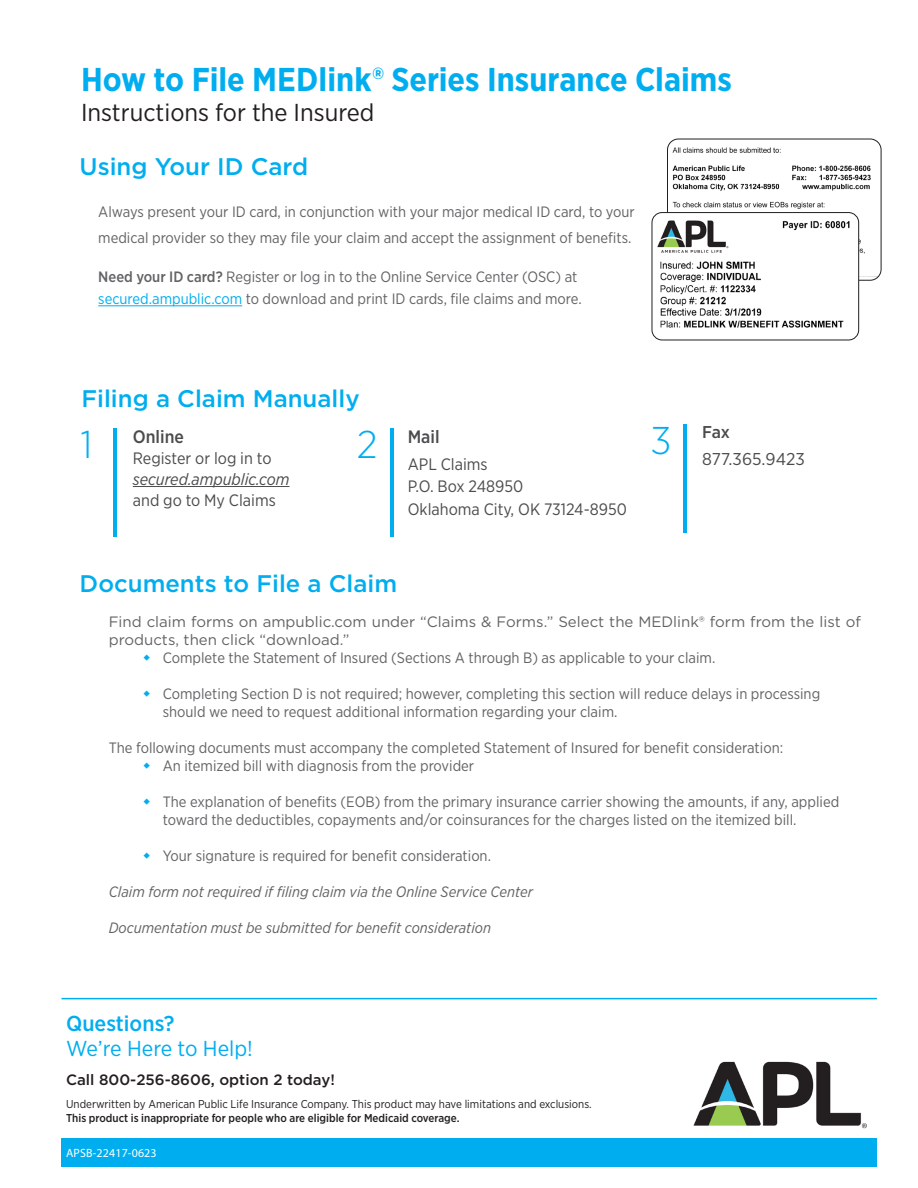
<style>
.page{position:relative;width:918px;height:1188px;background:#fff}
.page>*{position:absolute;margin:0;border:0;box-sizing:border-box;transform-origin:0 0}
.t1{font:300 38.7px "Gotham Narrow";color:#00aeef;scale:1.05 1}
.t2{font:700 33px "Gotham Narrow";color:#00aeef}
.t3{font:24.45px "Gotham Narrow";color:#231f20;scale:1.04 1}
.t4{font:500 24px "Gotham";color:#00aeef}
.t5{font:21.6px "Gotham Narrow";color:#00aeef;scale:1.04 1}
.t6{font:500 21.6px "Gotham Narrow";color:#00aeef;scale:1.04 1}
.t7{font:500 18px "Gotham Narrow";color:#4b4c4d}
.t8{font:17.1px "Gotham Narrow";color:#4b4c4d;scale:1.05 1}
.t9{font:500 17.1px "Gotham Narrow";color:#4b4c4d;scale:1.05 1}
.t10{font:16.5px/22.5px "Gotham Narrow";color:#4b4c4d}
.t11{font:italic 16.5px "Gotham Narrow";color:#4b4c4d}
.t12{font:15px/18px "Gotham Narrow";color:#636366}
.t13{font:15px/18px "Gotham";color:#636366}
.t14{font:italic 15px "Gotham Narrow";color:#636366}
.t15{font:500 15px "Gotham";color:#231f20}
.t16{font:12px "Myriad Pro";letter-spacing:.01em;color:#fff}
.t17{font:11.4px "Gotham Narrow";color:#231f20}
.t18{font:500 11.4px "Gotham Narrow";color:#231f20}
.s1{font-weight:500}
.s2{color:#00aeef}
</style>
<div class="page">
<hr style="left:62px;top:998px;width:815px;height:1px;background:#00aeef">
<img style="left:668px;top:139px;width:213px;height:139px">
<div style="left:667px;top:139px;width:214px;height:141px;border:1px solid #231f20;border-radius:11px"></div>
<img style="left:652px;top:213px;width:207px;height:127px">
<div style="left:652px;top:212px;width:207px;height:128px;border:1px solid #231f20;border-radius:10px"></div>
<img style="left:693px;top:1061px;width:174px;height:68px">
<div style="left:62px;top:1139px;width:815px;height:28px;background:#00aeef"></div>
<hr style="left:98px;top:305px;width:144px;height:1px;background:#00aeef">
<hr style="left:133px;top:486px;width:156px;height:1px;background:#4b4c4d">
<hr style="left:113px;top:428px;width:4px;height:109px;background:#00aeef">
<hr style="left:390px;top:428px;width:4px;height:109px;background:#00aeef">
<hr style="left:684px;top:424px;width:3px;height:109px;background:#00aeef">
<h2 class="t2" style="left:81px;top:58px;width:653px">How to File MEDlink® Series Insurance Claims</h2>
<h3 class="t3" style="left:81px;top:98px;width:284px">Instructions for the Insured</h3>
<h3 class="t4" style="left:80px;top:150px;width:230px">Using Your ID Card</h3>
<p class="t12" style="left:98px;top:199px;width:538px;line-height:25.5px">Always present your ID card, in conjunction with your major medical ID card, to your medical provider so they may file your claim and accept the assignment of benefits.</p>
<p class="t12" style="left:98px;top:265px;width:485px;line-height:22.5px"><span class="s1">Need your ID card?</span> Register or log in to the Online Service Center (OSC) at <span class="s2">secured.ampublic.com</span> to download and print ID cards, file claims and more.</p>
<h3 class="t4" style="left:82px;top:383px;width:280px">Filing a Claim Manually</h3>
<h1 class="t1" style="left:80px;top:421px;width:13px">1</h1>
<p class="t7" style="left:408px;top:425px;width:33px">Mail</p>
<p class="t10" style="left:408px;top:452px;width:221px">APL Claims<br>P.O. Box 248950<br>Oklahoma City, OK 73124-8950</p>
<p class="t7" style="left:133px;top:425px;width:53px">Online</p>
<p class="t10" style="left:133px;top:446px;width:140px">Register or log in to</p>
<p class="t11" style="left:133px;top:469px;width:158px">secured.ampublic.com</p>
<p class="t10" style="left:133px;top:488px;width:144px">and go to My Claims</p>
<h1 class="t1" style="left:357px;top:421px;width:21px">2</h1>
<h3 class="t4" style="left:80px;top:568px;width:319px">Documents to File a Claim</h3>
<h1 class="t1" style="left:650px;top:417px;width:22px">3</h1>
<p class="t9" style="left:702px;top:422px;width:28px">Fax</p>
<p class="t8" style="left:702px;top:449px;width:99px">877.365.9423</p>
<p class="t13" style="left:109px;top:612px;width:754px">Find claim forms on ampublic.com under “Claims &amp; Forms.” Select the MEDlink® form from the list of products, then click “download.”</p>
<p class="t12" style="left:163px;top:648px;width:554px">Complete the Statement of Insured (Sections A through B) as applicable to your claim.</p>
<p class="t12" style="left:163px;top:684px;width:659px">Completing Section D is not required; however, completing this section will reduce delays in processing should we need to request additional information regarding your claim.</p>
<p class="t12" style="left:163px;top:738px;width:622px;text-indent:-54px">The following documents must accompany the completed Statement of Insured for benefit consideration:<br>An itemized bill with diagnosis from the provider</p>
<p class="t12" style="left:163px;top:792px;width:678px">The explanation of benefits (EOB) from the primary insurance carrier showing the amounts, if any, applied toward the deductibles, copayments and/or coinsurances for the charges listed on the itemized bill.</p>
<p class="t12" style="left:163px;top:846px;width:330px">Your signature is required for benefit consideration.</p>
<p class="t14" style="left:109px;top:882px;width:426px">Claim form not required if filing claim via the Online Service Center</p>
<p class="t14" style="left:109px;top:918px;width:384px">Documentation must be submitted for benefit consideration</p>
<h3 class="t6" style="left:66px;top:1010px;width:106px">Questions?</h3>
<h3 class="t5" style="left:66px;top:1035px;width:181px">We’re Here to Help!</h3>
<p class="t15" style="left:66px;top:1070px;width:270px">Call 800-256-8606, option 2 today!</p>
<p class="t17" style="left:66px;top:1097px;width:527px">Underwritten by American Public Life Insurance Company. This product may have limitations and exclusions.</p>
<p class="t18" style="left:66px;top:1111px;width:395px">This product is inappropriate for people who are eligible for Medicaid coverage.</p>
<p class="t16" style="left:66px;top:1145px;width:92px">APSB-22417-0623</p>
</div>
